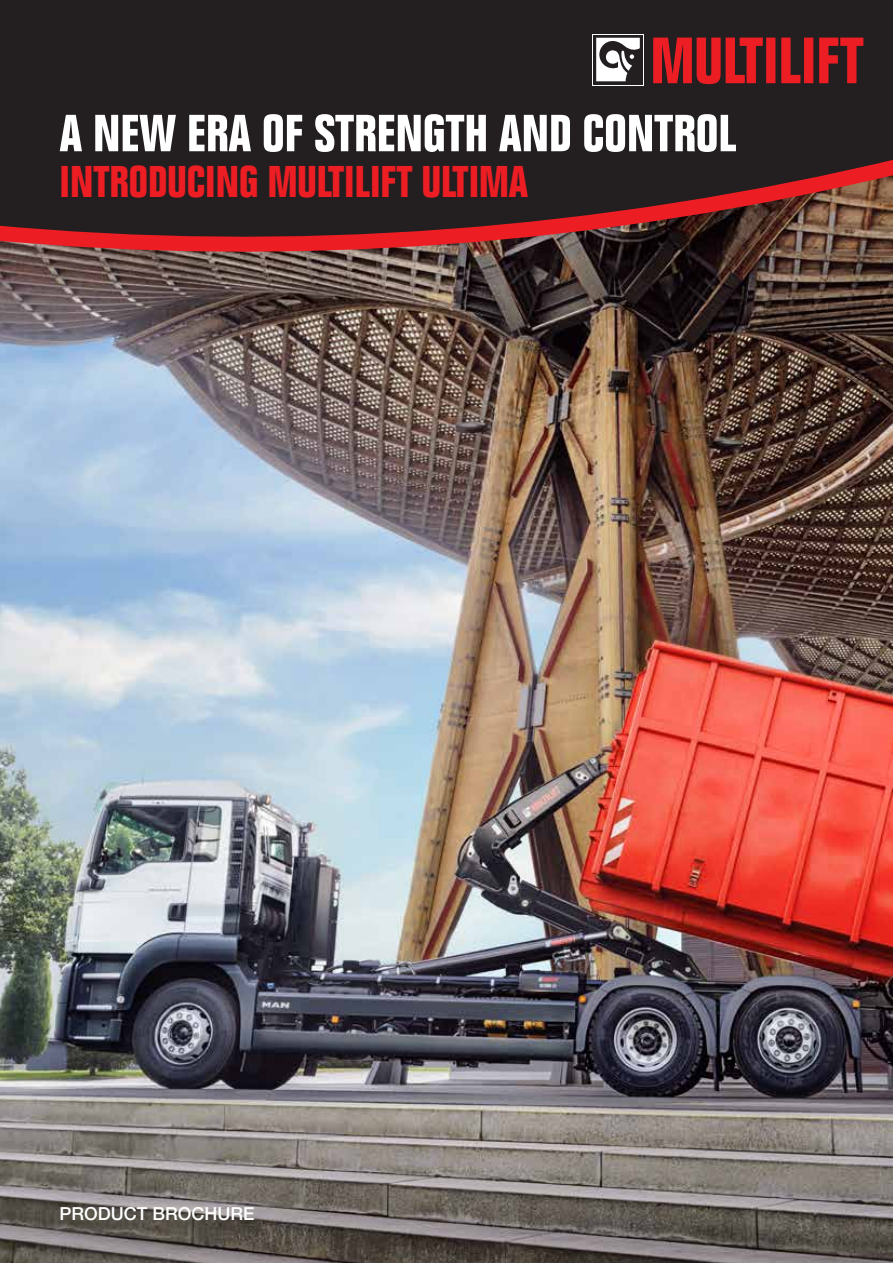
<style>
.page{position:relative;width:893px;height:1263px;background:#231f20}
.page>*{position:absolute;margin:0;border:0;box-sizing:border-box;transform-origin:0 0}
.t1{font:700 condensed 51px "Folio Std";color:#fff}
.t2{font:700 condensed 43.5px "Folio Std";color:#ed1d24}
.t3{font:500 18px "Helvetica Neue LT Pro";color:#fff}
</style>
<div class="page">
<svg style="left:653px;top:38px;width:210px;height:46px"></svg>
<svg style="left:592px;top:34px;width:51px;height:51px"></svg>
<svg style="left:593px;top:35px;width:50px;height:49px"></svg>
<svg style="left:596px;top:38px;width:44px;height:43px"></svg>
<img style="left:0;top:253px;width:893px;height:1010px">
<svg style="left:0;top:160px;width:893px;height:93px"></svg>
<div style="left:62px;top:1209px;width:211px;height:31px;background:#231f20;opacity:.4"></div>
<p class="t1" style="left:60px;top:105px;width:678px">A NEW ERA OF STRENGTH AND CONTROL</p>
<p class="t2" style="left:60px;top:158px;width:470px">INTRODUCING MULTILIFT ULTIMA</p>
<p class="t3" style="left:60px;top:1203px;width:197px">PRODUCT BROCHURE</p>
</div>
